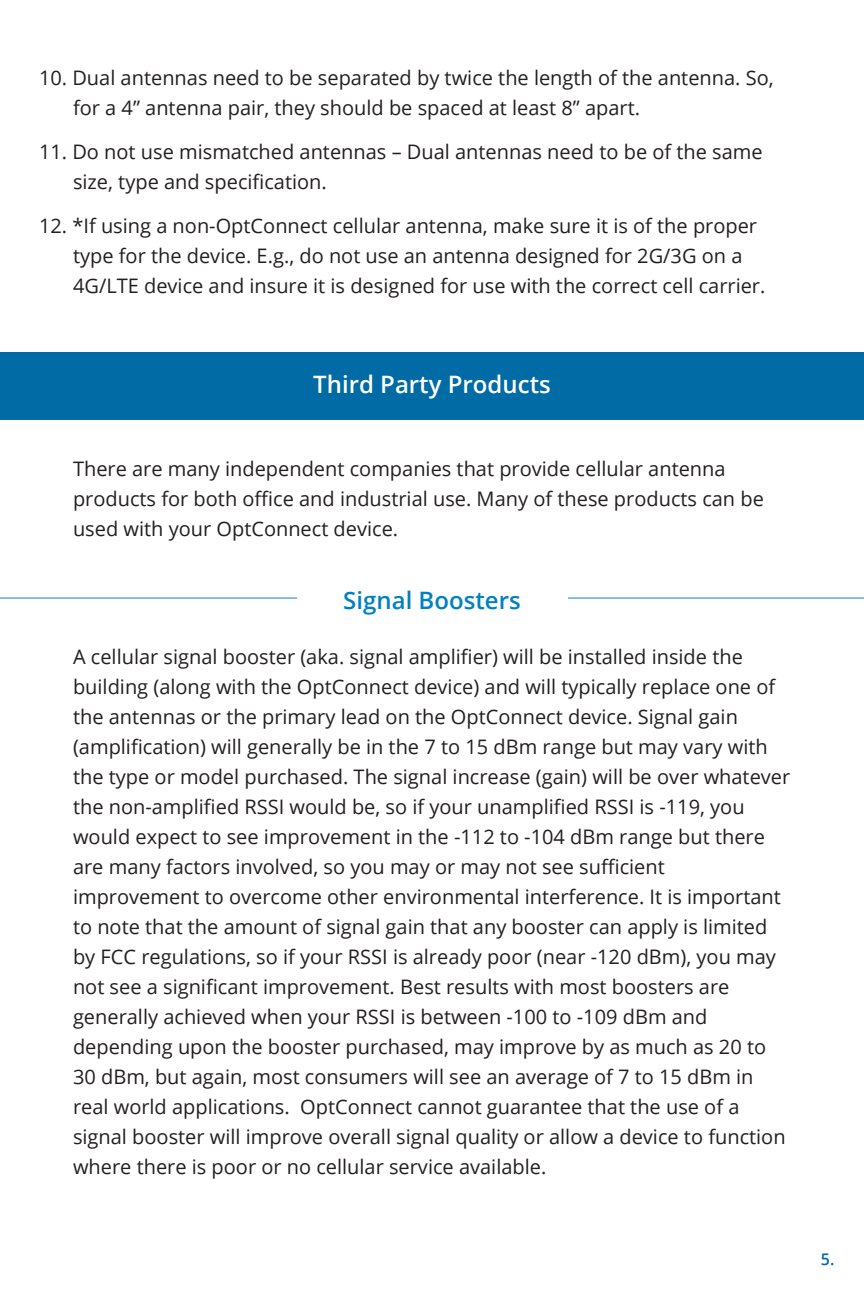
<style>
.page{position:relative;width:864px;height:1296px;background:#fff}
.page>*{position:absolute;margin:0;border:0;box-sizing:border-box;transform-origin:0 0}
.t1{font:600 24px "Open Sans";color:#fff}
.t2{font:600 24px "Open Sans";color:#0081c3}
.t3{font:20px/30px "Open Sans";color:#231f20}
.t4{font:600 16px "Open Sans";color:#006ba4}
</style>
<div class="page">
<div style="left:0;top:352px;width:864px;height:68px;background:#006ba4"></div>
<hr style="left:0;top:598px;width:864px;height:1px;background:#0081c3">
<div style="left:297px;top:580px;width:270px;height:37px;background:#fff"></div>
<p class="t3" style="left:73px;top:63px;width:702px;text-indent:-34px">10. Dual antennas need to be separated by twice the length of the antenna. So, for a 4” antenna pair, they should be spaced at least 8” apart.</p>
<p class="t3" style="left:73px;top:137px;width:691px;text-indent:-34px">11. Do not use mismatched antennas – Dual antennas need to be of the same size, type and specification.</p>
<p class="t3" style="left:73px;top:211px;width:694px;text-indent:-34px">12. *If using a non-OptConnect cellular antenna, make sure it is of the proper type for the device. E.g., do not use an antenna designed for 2G/3G on a<br>4G/LTE device and insure it is designed for use with the correct cell carrier.</p>
<p class="t1" style="left:313px;top:368px;width:239px">Third Party Products</p>
<p class="t3" style="left:73px;top:453px;width:692px">There are many independent companies that provide cellular antenna products for both office and industrial use. Many of these products can be used with your OptConnect device.</p>
<p class="t2" style="left:343px;top:584px;width:179px">Signal Boosters</p>
<p class="t3" style="left:73px;top:641px;width:719px">A cellular signal booster (aka. signal amplifier) will be installed inside the building (along with the OptConnect device) and will typically replace one of the antennas or the primary lead on the OptConnect device. Signal gain (amplification) will generally be in the 7 to 15 dBm range but may vary with the type or model purchased. The signal increase (gain) will be over whatever the non-amplified RSSI would be, so if your unamplified RSSI is -119, you would expect to see improvement in the -112 to -104 dBm range but there are many factors involved, so you may or may not see sufficient improvement to overcome other environmental interference. It is important to note that the amount of signal gain that any booster can apply is limited by FCC regulations, so if your RSSI is already poor (near -120 dBm), you may not see a significant improvement. Best results with most boosters are generally achieved when your RSSI is between -100 to -109 dBm and depending upon the booster purchased, may improve by as much as 20 to 30 dBm, but again, most consumers will see an average of 7 to 15 dBm in real world applications. OptConnect cannot guarantee that the use of a signal booster will improve overall signal quality or allow a device to function where there is poor or no cellular service available.</p>
<p class="t4" style="left:821px;top:1248px;width:15px">5.</p>
</div>
